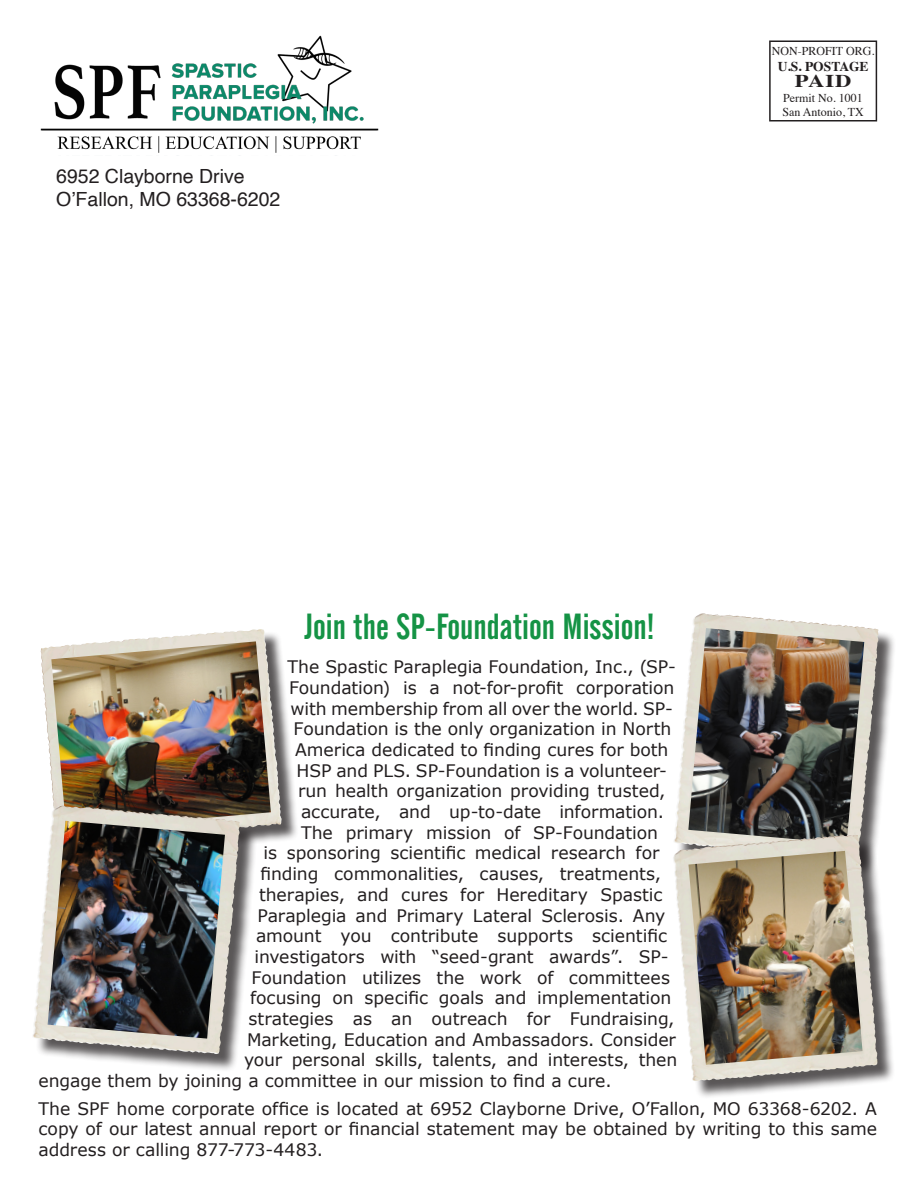
<style>
.page{position:relative;width:918px;height:1188px;background:#fff}
.page>*{position:absolute;margin:0;border:0;box-sizing:border-box;transform-origin:0 0}
.t1{font:36px "Alternate Gothic No 2 BT";color:#159345}
.t2{font:19.5px/23.4px "Helvetica";color:#231f20}
.t3{font:700 18px "Times";color:#231f20;scale:1.25 1}
.t4{font:17.25px/20.7px "Verdana";letter-spacing:-.005em;color:#231f20;text-align:justify}
.t5{font:700 13.5px "Times";color:#231f20}
.t6{font:12px/14.4px "Times";color:#231f20}
</style>
<div class="page">
<div style="left:769px;top:40px;width:108px;height:82px;border:2px solid #231f20"></div>
<img style="left:40px;top:35px;width:339px;height:118px">
<div style="left:43px;top:631px;width:256px;height:229px;background:#231f20;opacity:.75"></div>
<img style="left:110px;top:629px;width:150px;height:12px">
<img style="left:51px;top:641px;width:220px;height:189px">
<div style="left:35px;top:809px;width:223px;height:264px;background:#231f20;opacity:.75"></div>
<img style="left:42px;top:806px;width:19px;height:115px">
<img style="left:48px;top:821px;width:177px;height:218px">
<div style="left:676px;top:616px;width:221px;height:261px;background:#231f20;opacity:.75"></div>
<img style="left:683px;top:613px;width:19px;height:115px">
<img style="left:688px;top:628px;width:176px;height:209px">
<div style="left:675px;top:837px;width:221px;height:263px;background:#231f20;opacity:.75"></div>
<img style="left:709px;top:835px;width:144px;height:12px">
<img style="left:688px;top:851px;width:175px;height:214px">
<p class="t2" style="left:56px;top:165px;width:226px">6952 Clayborne Drive<br>O’Fallon, MO 63368-6202</p>
<p class="t6" style="left:772px;top:42px;width:104px">NON-PROFIT ORG.</p>
<p class="t5" style="left:778px;top:53px;width:92px">U.S. POSTAGE</p>
<p class="t3" style="left:795px;top:64px;width:47px">PAID</p>
<p class="t6" style="left:782px;top:90px;width:83px">Permit No. 1001<br>San Antonio, TX</p>
<h1 class="t1" style="left:305px;top:606px;width:351px">Join the SP-Foundation Mission!</h1>
<p class="t4" style="left:288px;top:657px;width:390px">The Spastic Paraplegia Foundation, Inc., (SP-</p>
<p class="t4" style="left:289px;top:678px;width:387px">Foundation) is a not-for-profit corporation</p>
<p class="t4" style="left:291px;top:698px;width:384px">with membership from all over the world. SP-</p>
<p class="t4" style="left:294px;top:719px;width:380px">Foundation is the only organization in North</p>
<p class="t4" style="left:295px;top:740px;width:375px">America dedicated to finding cures for both</p>
<p class="t4" style="left:297px;top:760px;width:372px">HSP and PLS. SP-Foundation is a volunteer-</p>
<p class="t4" style="left:298px;top:781px;width:369px">run health organization providing trusted,</p>
<p class="t4" style="left:301px;top:802px;width:365px">accurate, and up-to-date information.</p>
<p class="t4" style="left:301px;top:822px;width:359px">The primary mission of SP-Foundation</p>
<p class="t4" style="left:264px;top:843px;width:397px">is sponsoring scientific medical research for</p>
<p class="t4" style="left:261px;top:864px;width:402px">finding commonalities, causes, treatments,</p>
<p class="t4" style="left:259px;top:885px;width:405px">therapies, and cures for Hereditary Spastic</p>
<p class="t4" style="left:258px;top:905px;width:410px">Paraplegia and Primary Lateral Sclerosis. Any</p>
<p class="t4" style="left:256px;top:926px;width:413px">amount you contribute supports scientific</p>
<p class="t4" style="left:255px;top:947px;width:416px">investigators with “seed-grant awards”. SP-</p>
<p class="t4" style="left:252px;top:967px;width:420px">Foundation utilizes the work of committees</p>
<p class="t4" style="left:250px;top:988px;width:423px">focusing on specific goals and implementation</p>
<p class="t4" style="left:249px;top:1009px;width:428px">strategies as an outreach for Fundraising,</p>
<p class="t4" style="left:247px;top:1029px;width:431px">Marketing, Education and Ambassadors. Consider</p>
<p class="t4" style="left:244px;top:1050px;width:435px">your personal skills, talents, and interests, then</p>
<p class="t4" style="left:39px;top:1071px;width:575px">engage them by joining a committee in our mission to find a cure.</p>
<p class="t4" style="left:39px;top:1098px;width:840px">The SPF home corporate office is located at 6952 Clayborne Drive, O’Fallon, MO 63368-6202. A copy of our latest annual report or financial statement may be obtained by writing to this same address or calling 877-773-4483.</p>
</div>
